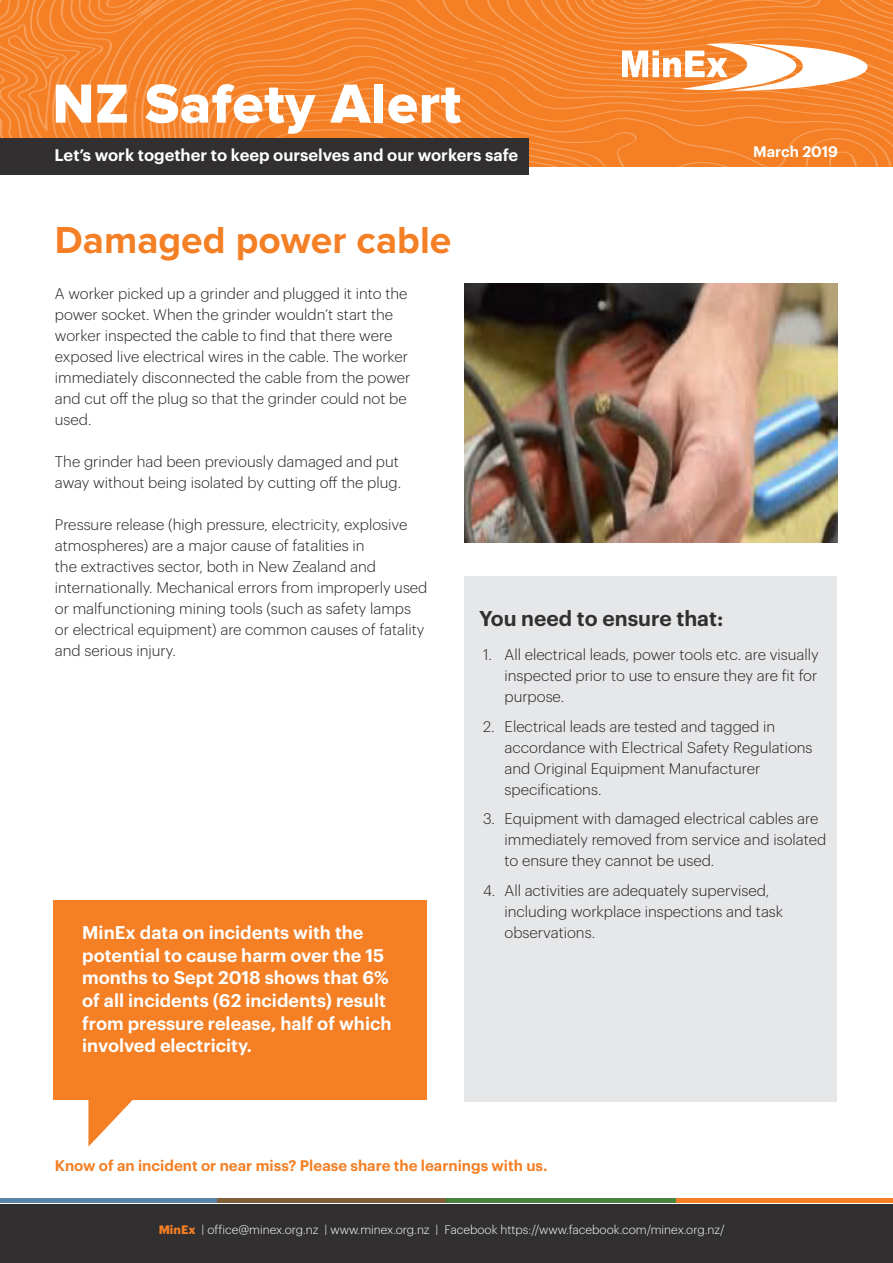
<style>
.page{position:relative;width:893px;height:1263px;background:#fff}
.page>*{position:absolute;margin:0;border:0;box-sizing:border-box;transform-origin:0 0}
.t1{font:57px "Proxima Nova Extrabld";letter-spacing:.01em;color:#fff}
.Main_heading{font:700 39px "Proxima Nova";color:#f47f24}
.Sub_heading1{font:600 21px "Graphik";color:#312f30}
.Pull-quote__BOxed{font:600 18px/22.5px "Graphik";color:#fff}
.t2{font:600 16.5px "Graphik";color:#fff}
.Body_Text{font:300 15px/21px "Graphik";color:#231f20}
.Body_bullets_1{font:300 15px/21px "Graphik";color:#231f20}
.Body_Text-2{font:600 15px "Graphik";color:#f47f24}
.Date{font:600 15px "Graphik";letter-spacing:-.005em;color:#fff}
.t3{font:300 12px "Graphik";color:#fff}
.s1{font-weight:700;color:#f47f24}
</style>
<div class="page">
<svg style="left:0;top:0;width:893px;height:175px;background:#f48b3a"></svg>
<hr style="left:0;top:1198px;width:217px;height:4px;background:#5883a8">
<hr style="left:217px;top:1198px;width:229px;height:4px;background:#805f38">
<hr style="left:446px;top:1198px;width:230px;height:4px;background:#49823c">
<hr style="left:676px;top:1198px;width:217px;height:4px;background:#f47f24">
<div style="left:0;top:1204px;width:893px;height:59px;background:#312f30"></div>
<div style="left:0;top:138px;width:528px;height:36px;background:#312f30"></div>
<div style="left:53px;top:900px;width:373px;height:199px;background:#f47f24"></div>
<div style="left:464px;top:576px;width:373px;height:526px;background:#e6e7e9"></div>
<img style="left:464px;top:284px;width:374px;height:258px">
<svg style="left:88px;top:1100px;width:45px;height:47px"></svg>
<h1 class="t1" style="left:52px;top:78px;width:410px">NZ Safety Alert</h1>
<p class="t2" style="left:55px;top:142px;width:465px">Let’s work together to keep ourselves and our workers safe</p>
<p class="Date" style="left:753px;top:140px;width:86px">March 2019</p>
<p class="Main_heading" style="left:55px;top:222px;width:398px">Damaged power cable</p>
<p class="Body_Text" style="left:55px;top:282px;width:357px">A worker picked up a grinder and plugged it into the power socket. When the grinder wouldn’t start the worker inspected the cable to find that there were exposed live electrical wires in the cable. The worker immediately disconnected the cable from the power and cut off the plug so that the grinder could not be used.</p>
<p class="Body_Text" style="left:55px;top:450px;width:348px">The grinder had been previously damaged and put away without being isolated by cutting off the plug.</p>
<p class="Body_Text" style="left:55px;top:513px;width:374px">Pressure release (high pressure, electricity, explosive atmospheres) are a major cause of fatalities in<br>the extractives sector, both in New Zealand and internationally. Mechanical errors from improperly used or malfunctioning mining tools (such as safety lamps or electrical equipment) are common causes of fatality and serious injury.</p>
<p class="Pull-quote__BOxed" style="left:82px;top:920px;width:311px">MinEx data on incidents with the potential to cause harm over the 15 months to Sept 2018 shows that 6% of all incidents (62 incidents) result from pressure release, half of which involved electricity.</p>
<p class="Sub_heading1" style="left:479px;top:602px;width:246px">You need to ensure that:</p>
<p class="Body_bullets_1" style="left:504px;top:643px;width:316px;text-align:justify;text-indent:-21px">1. All electrical leads, power tools etc. are visually inspected prior to use to ensure they are fit for purpose.</p>
<p class="Body_bullets_1" style="left:504px;top:714px;width:310px;text-indent:-21px">2. Electrical leads are tested and tagged in accordance with Electrical Safety Regulations and Original Equipment Manufacturer specifications.</p>
<p class="Body_bullets_1" style="left:504px;top:807px;width:323px;text-indent:-21px">3. Equipment with damaged electrical cables are immediately removed from service and isolated to ensure they cannot be used.</p>
<p class="Body_bullets_1" style="left:504px;top:878px;width:280px;text-indent:-21px">4. All activities are adequately supervised, including workplace inspections and task observations.</p>
<p class="Body_Text-2" style="left:55px;top:1154px;width:494px">Know of an incident or near miss? Please share the learnings with us.</p>
<p class="t3" style="left:159px;top:1221px;width:568px"><span class="s1">MinEx</span> | office@minex.org.nz | www.minex.org.nz | Facebook https://www.facebook.com/minex.org.nz/</p>
</div>
